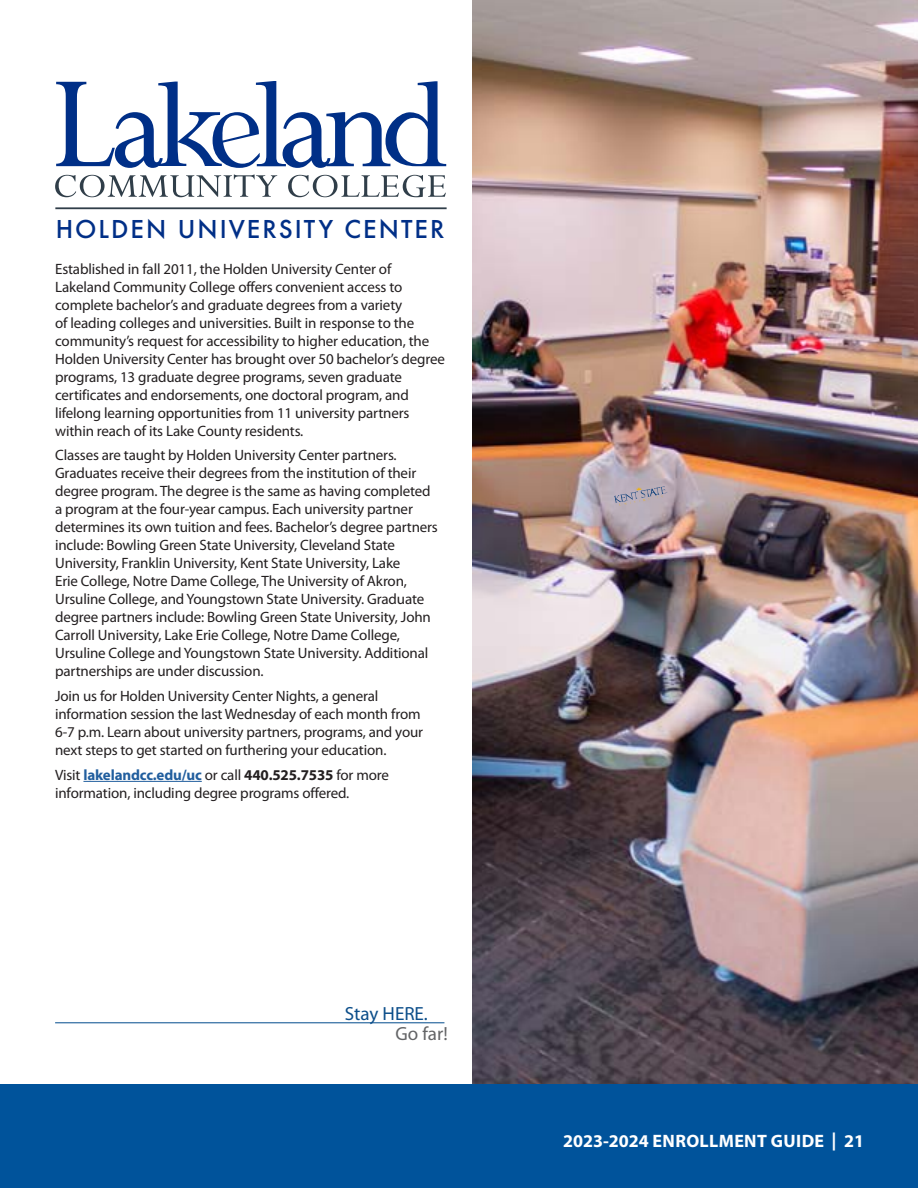
<style>
.page{position:relative;width:918px;height:1188px;background:#fff}
.page>*{position:absolute;margin:0;border:0;box-sizing:border-box;transform-origin:0 0}
.t1{font:500 23.85px "Futura";letter-spacing:.085em;color:#002f87}
.t2{font:19.05px "Myriad Pro";color:#0c4e8a}
.t3{font:19.05px "Myriad Pro";color:#636466}
.t4{font:700 18px "Myriad Pro";letter-spacing:.02em;color:#fff}
.t5{font:15px/18px "Myriad Pro";letter-spacing:-.01em;color:#231f20}
.s1{font-weight:700;color:#215e9e}
.s2{font-weight:700}
</style>
<div class="page">
<img style="left:472px;top:0;width:446px;height:1084px">
<div style="left:0;top:1084px;width:918px;height:104px;background:#00539b"></div>
<hr style="left:83px;top:781px;width:119px;height:1px;background:#215e9e">
<svg style="left:55px;top:175px;width:222px;height:22px"></svg>
<svg style="left:288px;top:175px;width:158px;height:22px"></svg>
<svg style="left:56px;top:81px;width:390px;height:87px"></svg>
<hr style="left:55px;top:207px;width:392px;height:2px;background:#303e49">
<hr style="left:55px;top:1022px;width:389px;height:1px;background:#004b8d">
<svg style="left:614px;top:486px;width:54px;height:20px"></svg>
<h1 class="t1" style="left:56px;top:213px;width:390px">HOLDEN UNIVERSITY CENTER</h1>
<p class="t5" style="left:55px;top:259px;width:391px">Established in fall 2011, the Holden University Center of Lakeland Community College offers convenient access to complete bachelor’s and graduate degrees from a variety<br>of leading colleges and universities. Built in response to the community’s request for accessibility to higher education, the Holden University Center has brought over 50 bachelor’s degree programs, 13 graduate degree programs, seven graduate certificates and endorsements, one doctoral program, and lifelong learning opportunities from 11 university partners within reach of its Lake County residents.</p>
<p class="t5" style="left:55px;top:446px;width:384px">Classes are taught by Holden University Center partners.<br>Graduates receive their degrees from the institution of their degree program. The degree is the same as having completed a program at the four-year campus. Each university partner determines its own tuition and fees. Bachelor’s degree partners include: Bowling Green State University, Cleveland State University, Franklin University, Kent State University, Lake<br>Erie College, Notre Dame College, The University of Akron, Ursuline College, and Youngstown State University. Graduate degree partners include: Bowling Green State University, John Carroll University, Lake Erie College, Notre Dame College, Ursuline College and Youngstown State University. Additional partnerships are under discussion.</p>
<p class="t5" style="left:55px;top:687px;width:370px">Join us for Holden University Center Nights, a general information session the last Wednesday of each month from 6-7 p.m. Learn about university partners, programs, and your next steps to get started on furthering your education.</p>
<p class="t5" style="left:55px;top:766px;width:335px">Visit <span class="s1">lakelandcc.edu/uc</span> or call <span class="s2">440.525.7535</span> for more information, including degree programs offered.</p>
<p class="t2" style="left:345px;top:1002px;width:85px">Stay HERE.</p>
<p class="t3" style="left:395px;top:1022px;width:54px">Go far!</p>
<p class="t4" style="left:563px;top:1129px;width:302px">2023-2024 ENROLLMENT GUIDE | 21</p>
</div>
